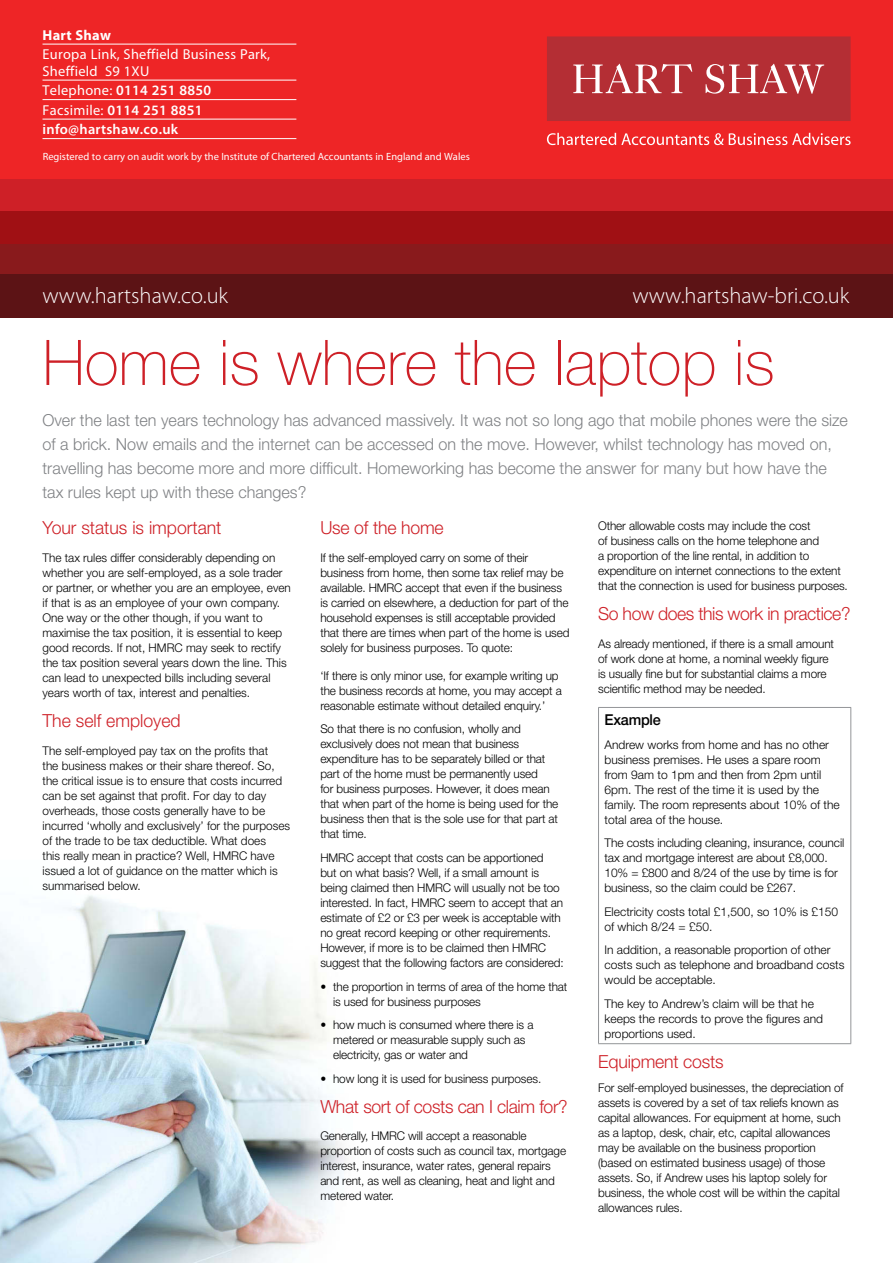
<style>
.page{position:relative;width:893px;height:1263px;background:#fff}
.page>*{position:absolute;margin:0;border:0;box-sizing:border-box;transform-origin:0 0}
.t1{font:100 63px "Helvetica Neue";color:#ce2027}
.t2{font:300 22.5px "Myriad Pro";color:#fff}
.t3{font:300 18px "Helvetica Neue";letter-spacing:-.01em;color:#ce2027}
.t4{font:300 16.5px/24px "Helvetica Neue";color:#808285}
.t5{font:500 15px "Helvetica Neue";letter-spacing:-.015em;color:#000;scale:.96 1}
.t6{font:600 14.4px/19.5px "Myriad Pro";letter-spacing:.02em;color:#fff}
.t7{font:14.4px/16.5px "Myriad";letter-spacing:.02em;color:#fff}
.t8{font:700 14.4px "Myriad Pro";letter-spacing:.02em;color:#fff}
.t9{font:300 12px/15px "Helvetica Neue";letter-spacing:-.01em;color:#000}
.t10{font:10.5px "Myriad Pro";color:#fff}
.s1{font-family:"Myriad";font-weight:400}
</style>
<div class="page">
<div style="left:0;top:0;width:893px;height:188px;background:#ee2526"></div>
<div style="left:0;top:180px;width:893px;height:32px;background:#ce2027"></div>
<div style="left:0;top:244px;width:893px;height:32px;background:#891a1c"></div>
<div style="left:0;top:212px;width:893px;height:32px;background:#a01014"></div>
<div style="left:0;top:275px;width:893px;height:43px;background:#5c1315"></div>
<svg style="left:547px;top:36px;width:304px;height:85px;background:#b93d42"></svg>
<svg style="left:547px;top:133px;width:304px;height:12px"></svg>
<hr style="left:43px;top:44px;width:253px;height:1px;background:#fff">
<hr style="left:43px;top:80px;width:253px;height:1px;background:#fff">
<hr style="left:43px;top:99px;width:253px;height:1px;background:#fff">
<hr style="left:43px;top:119px;width:253px;height:1px;background:#fff">
<hr style="left:43px;top:138px;width:253px;height:1px;background:#fff">
<img style="left:0;top:895px;width:346px;height:368px">
<hr style="left:598px;top:707px;width:253px;height:1px;background:#939598">
<hr style="left:598px;top:708px;width:1px;height:335px;background:#939598">
<hr style="left:850px;top:708px;width:1px;height:335px;background:#939598">
<hr style="left:598px;top:1043px;width:253px;height:1px;background:#939598">
<p class="t8" style="left:43px;top:26px;width:70px">Hart Shaw</p>
<p class="t7" style="left:43px;top:47px;width:229px">Europa Link, Sheffield Business Park,<br>Sheffield S9 1XU</p>
<p class="t6" style="left:43px;top:80px;width:170px"><span class="s1">Telephone:</span> 0114 251 8850<br><span class="s1">Facsimile:</span> 0114 251 8851 info@hartshaw.co.uk</p>
<p class="t10" style="left:43px;top:150px;width:429px">Registered to carry on audit work by the Institute of Chartered Accountants in England and Wales</p>
<h2 class="t2" style="left:43px;top:282px;width:187px">www.hartshaw.co.uk</h2>
<h2 class="t2" style="left:632px;top:282px;width:218px">www.hartshaw-bri.co.uk</h2>
<h1 class="t1" style="left:43px;top:327px;width:734px">Home is where the laptop is</h1>
<p class="t4" style="left:43px;top:408px;width:807px">Over the last ten years technology has advanced massively. It was not so long ago that mobile phones were the size of a brick. Now emails and the internet can be accessed on the move. However, whilst technology has moved on, travelling has become more and more difficult. Homeworking has become the answer for many but how have the tax rules kept up with these changes?</p>
<h3 class="t3" style="left:43px;top:517px;width:181px">Your status is important</h3>
<p class="t9" style="left:43px;top:550px;width:250px">The tax rules differ considerably depending on whether you are self-employed, as a sole trader or partner, or whether you are an employee, even if that is as an employee of your own company.<br>One way or the other though, if you want to maximise the tax position, it is essential to keep good records. If not, HMRC may seek to rectify the tax position several years down the line. This can lead to unexpected bills including several years worth of tax, interest and penalties.</p>
<h3 class="t3" style="left:43px;top:710px;width:140px">The self employed</h3>
<p class="t9" style="left:43px;top:743px;width:249px">The self-employed pay tax on the profits that<br>the business makes or their share thereof. So, the critical issue is to ensure that costs incurred can be set against that profit. For day to day overheads, those costs generally have to be incurred ‘wholly and exclusively’ for the purposes of the trade to be tax deductible. What does<br>this really mean in practice? Well, HMRC have issued a lot of guidance on the matter which is summarised below.</p>
<p class="t9" style="left:598px;top:518px;width:251px">Other allowable costs may include the cost<br>of business calls on the home telephone and<br>a proportion of the line rental, in addition to expenditure on internet connections to the extent that the connection is used for business purposes.</p>
<h3 class="t3" style="left:598px;top:602px;width:254px">So how does this work in practice?</h3>
<p class="t9" style="left:598px;top:635px;width:237px">As already mentioned, if there is a small amount of work done at home, a nominal weekly figure is usually fine but for substantial claims a more scientific method may be needed.</p>
<p class="t5" style="left:604px;top:711px;width:60px">Example</p>
<p class="t9" style="left:604px;top:737px;width:237px">Andrew works from home and has no other business premises. He uses a spare room from 9am to 1pm and then from 2pm until 6pm. The rest of the time it is used by the family. The room represents about 10% of the total area of the house.</p>
<p class="t9" style="left:604px;top:835px;width:241px">The costs including cleaning, insurance, council tax and mortgage interest are about £8,000.<br>10% = £800 and 8/24 of the use by time is for business, so the claim could be £267.</p>
<p class="t9" style="left:604px;top:904px;width:235px">Electricity costs total £1,500, so 10% is £150 of which 8/24 = £50.</p>
<p class="t9" style="left:604px;top:942px;width:242px">In addition, a reasonable proportion of other costs such as telephone and broadband costs would be acceptable.</p>
<p class="t9" style="left:604px;top:996px;width:220px">The key to Andrew’s claim will be that he keeps the records to prove the figures and proportions used.</p>
<h3 class="t3" style="left:598px;top:1051px;width:127px">Equipment costs</h3>
<p class="t9" style="left:598px;top:1080px;width:247px">For self-employed businesses, the depreciation of assets is covered by a set of tax reliefs known as capital allowances. For equipment at home, such as a laptop, desk, chair, etc, capital allowances may be available on the business proportion (based on estimated business usage) of those assets. So, if Andrew uses his laptop solely for business, the whole cost will be within the capital allowances rules.</p>
<h3 class="t3" style="left:320px;top:517px;width:125px">Use of the home</h3>
<p class="t9" style="left:320px;top:550px;width:251px">If the self-employed carry on some of their business from home, then some tax relief may be available. HMRC accept that even if the business is carried on elsewhere, a deduction for part of the household expenses is still acceptable provided that there are times when part of the home is used solely for business purposes. To quote:</p>
<p class="t9" style="left:320px;top:668px;width:243px">‘If there is only minor use, for example writing up the business records at home, you may accept a reasonable estimate without detailed enquiry.’</p>
<p class="t9" style="left:320px;top:721px;width:240px">So that there is no confusion, wholly and exclusively does not mean that business expenditure has to be separately billed or that part of the home must be permanently used<br>for business purposes. However, it does mean that when part of the home is being used for the business then that is the sole use for that part at that time.</p>
<p class="t9" style="left:320px;top:850px;width:245px">HMRC accept that costs can be apportioned<br>but on what basis? Well, if a small amount is being claimed then HMRC will usually not be too interested. In fact, HMRC seem to accept that an estimate of £2 or £3 per week is acceptable with no great record keeping or other requirements.<br>However, if more is to be claimed then HMRC suggest that the following factors are considered:</p>
<p class="t9" style="left:333px;top:978px;width:236px;text-indent:-13px">• the proportion in terms of area of the home that is used for business purposes</p>
<p class="t9" style="left:333px;top:1017px;width:202px;text-indent:-13px">• how much is consumed where there is a metered or measurable supply such as electricity, gas or water and</p>
<p class="t9" style="left:320px;top:1070px;width:222px">• how long it is used for business purposes.</p>
<h3 class="t3" style="left:320px;top:1095px;width:249px">What sort of costs can I claim for?</h3>
<p class="t9" style="left:320px;top:1128px;width:247px">Generally, HMRC will accept a reasonable proportion of costs such as council tax, mortgage interest, insurance, water rates, general repairs and rent, as well as cleaning, heat and light and metered water.</p>
</div>
